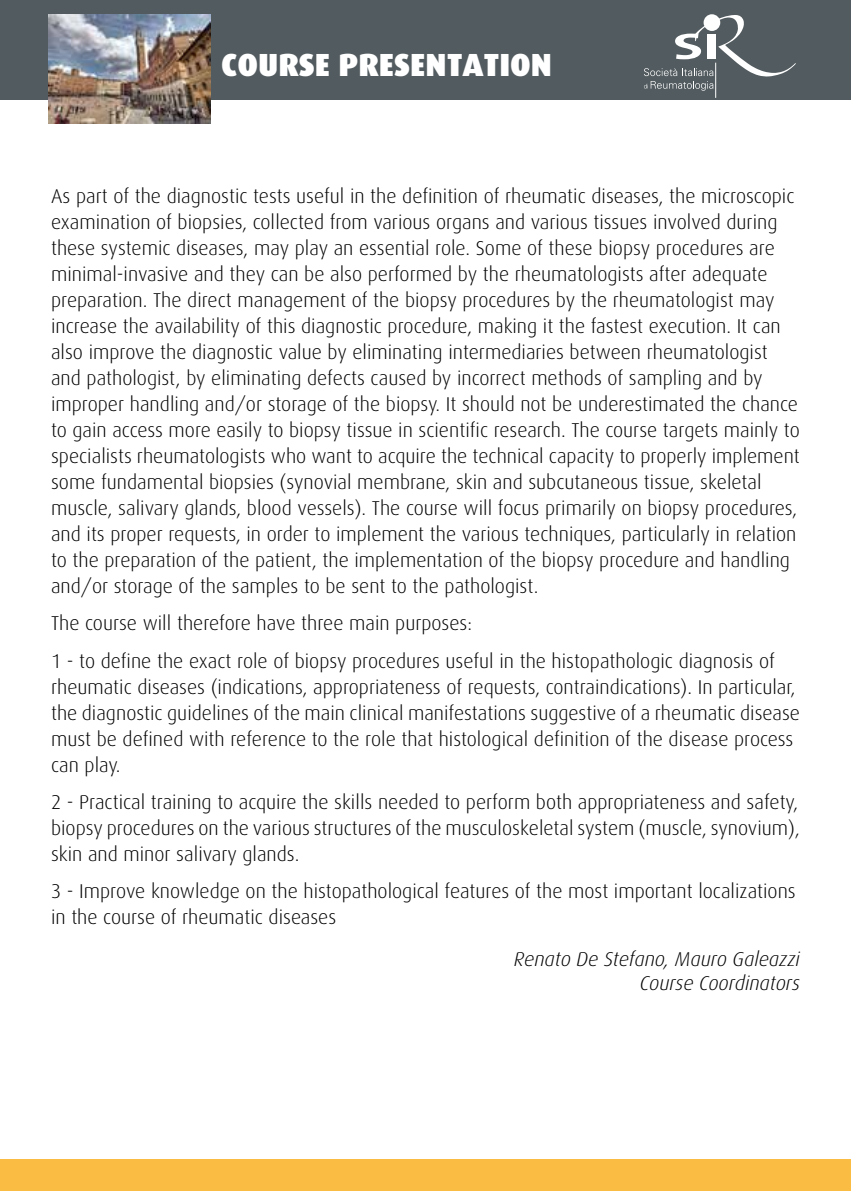
<style>
.page{position:relative;width:851px;height:1191px;background:#fff}
.page>*{position:absolute;margin:0;border:0;box-sizing:border-box;transform-origin:0 0}
.t1{font:900 32px "Dax";color:#fff}
.t2{font:300 20px/26px "Dax";color:#000}
.t3{font:italic 300 20px/24px "Dax";color:#000;text-align:right}
</style>
<div class="page">
<div style="left:0;top:0;width:850px;height:99px;background:#525b5f"></div>
<hr style="left:715px;top:63px;width:1px;height:35px;background:#fff">
<svg style="left:644px;top:15px;width:151px;height:76px"></svg>
<div style="left:0;top:1159px;width:850px;height:32px;background:#fbbc43"></div>
<img style="left:48px;top:15px;width:162px;height:109px">
<h1 class="t1" style="left:221px;top:46px;width:332px">COURSE PRESENTATION</h1>
<p class="t2" style="left:51px;top:183px;width:750px">As part of the diagnostic tests useful in the definition of rheumatic diseases, the microscopic examination of biopsies, collected from various organs and various tissues involved during these systemic diseases, may play an essential role. Some of these biopsy procedures are minimal-invasive and they can be also performed by the rheumatologists after adequate preparation. The direct management of the biopsy procedures by the rheumatologist may increase the availability of this diagnostic procedure, making it the fastest execution. It can also improve the diagnostic value by eliminating intermediaries between rheumatologist and pathologist, by eliminating defects caused by incorrect methods of sampling and by improper handling and/or storage of the biopsy. It should not be underestimated the chance to gain access more easily to biopsy tissue in scientific research. The course targets mainly to specialists rheumatologists who want to acquire the technical capacity to properly implement some fundamental biopsies (synovial membrane, skin and subcutaneous tissue, skeletal muscle, salivary glands, blood vessels). The course will focus primarily on biopsy procedures, and its proper requests, in order to implement the various techniques, particularly in relation to the preparation of the patient, the implementation of the biopsy procedure and handling and/or storage of the samples to be sent to the pathologist.</p>
<p class="t2" style="left:51px;top:605px;width:725px;line-height:37.4px">The course will therefore have three main purposes:<br>1 - to define the exact role of biopsy procedures useful in the histopathologic diagnosis of</p>
<p class="t2" style="left:51px;top:674px;width:750px">rheumatic diseases (indications, appropriateness of requests, contraindications). In particular, the diagnostic guidelines of the main clinical manifestations suggestive of a rheumatic disease must be defined with reference to the role that histological definition of the disease process can play.</p>
<p class="t2" style="left:51px;top:789px;width:750px;text-align:justify">2 - Practical training to acquire the skills needed to perform both appropriateness and safety, biopsy procedures on the various structures of the musculoskeletal system (muscle, synovium), skin and minor salivary glands.</p>
<p class="t2" style="left:51px;top:878px;width:746px">3 - Improve knowledge on the histopathological features of the most important localizations in the course of rheumatic diseases</p>
<p class="t3" style="left:513px;top:946px;width:287px">Renato De Stefano, Mauro Galeazzi<br>Course Coordinators</p>
</div>
